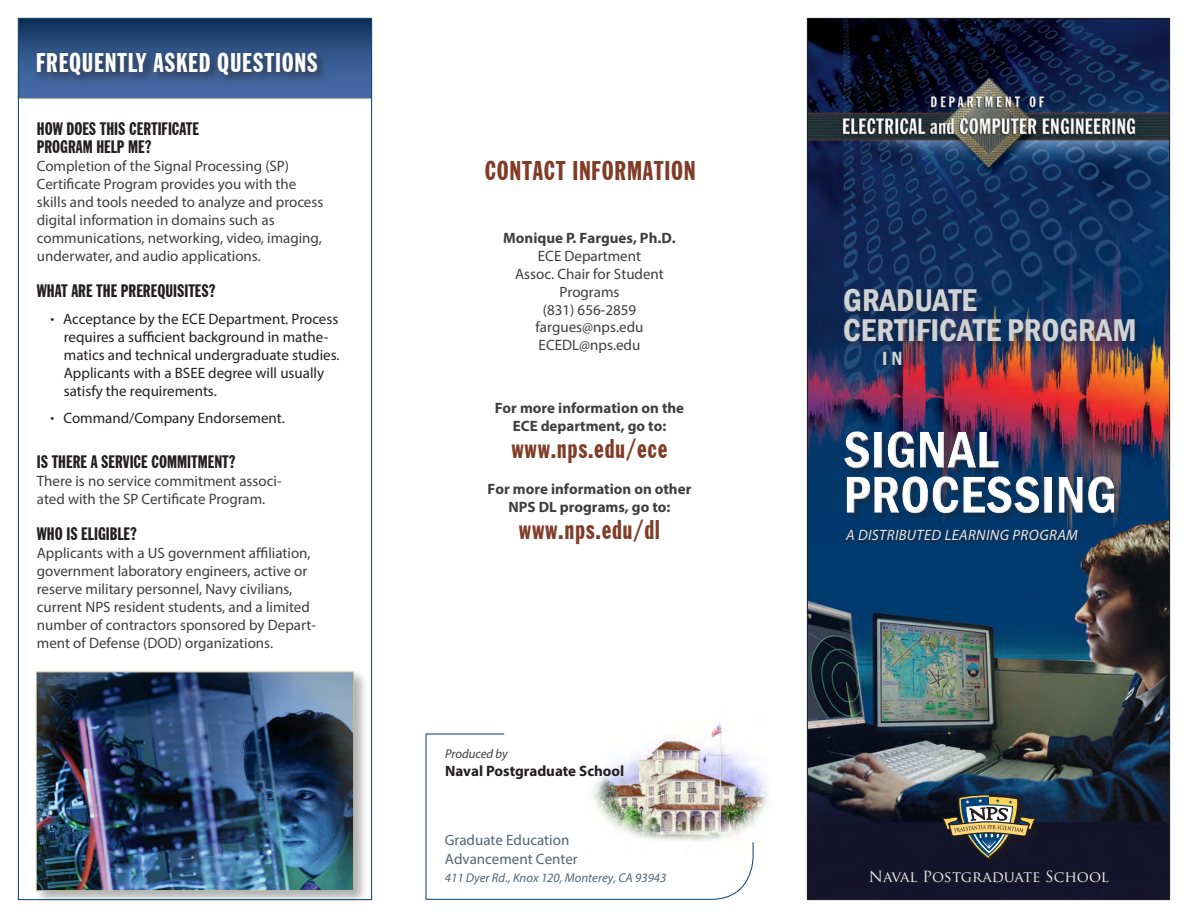
<style>
.page{position:relative;width:1188px;height:918px;background:#fff}
.page>*{position:absolute;margin:0;border:0;box-sizing:border-box;transform-origin:0 0}
.t1{font:600 condensed 54px/45px "Franklin Gothic";color:#fff}
.Header_1_-_cover_Fra{font:600 condensed 32.4px "Franklin Gothic";color:#d1d2d4}
.Header_2__Column_Hea{font:extra-condensed 27px "Franklin Gothic BT";letter-spacing:.025em;color:#803c27}
.Header_2__Column_Hea-2{font:extra-condensed 27px "Franklin Gothic BT";letter-spacing:.025em;color:#fff}
.t2{font:600 condensed 19.65px "Franklin Gothic";color:#d1d2d4}
.Header_4{font:extra-condensed 18px/18px "Franklin Gothic BT";color:#231f20}
.body{font:15px/18px "Myriad Pro";color:#3e3e3f}
.bullets_-_generic{font:15px/18px "Myriad Pro";color:#231f20}
.Header_2__Column_Hea-3{font:15px/17.9px "Myriad Pro";color:#3e3e3f;text-align:center}
.Header_2__Column_Hea-4{font:700 15px/18px "Myriad Pro";color:#3e3e3f;text-align:center}
.body_-_centered{font:15px/18.6px "Myriad Pro";color:#526573}
.Cover_Italics_text{font:italic 15px "Myriad Pro";letter-spacing:.025em;color:#e6e7e9}
.body_-_centered-2{font:700 15px "Myriad Pro";color:#231f20}
.t3{font:15px "Trajan Pro";color:#f2f3f4}
.body_-_centered-3{font:italic 12.75px "Myriad Pro";color:#526573}
.body_-_centered-4{font:italic 12.75px "Myriad Pro";letter-spacing:-.005em;color:#3e3e3f}
.s1{font-size:13.5px}
.s2{font-weight:700}
</style>
<div class="page">
<img style="left:809px;top:20px;width:359px;height:878px">
<div style="left:18px;top:18px;width:354px;height:81px;background:linear-gradient(to bottom,#113761,#4f74b1)"></div>
<div style="left:18px;top:18px;width:354px;height:81px;border:1px solid #c5bfa2"></div>
<div style="left:33px;top:49px;width:296px;height:38px;background:#231f20;opacity:.65"></div>
<div style="left:944px;top:796px;width:100px;height:71px;background:#231f20;opacity:.4"></div>
<svg style="left:942px;top:794px;width:94px;height:66px;background:#585953"></svg>
<div style="left:34px;top:669px;width:334px;height:236px;background:#231f20;opacity:.35"></div>
<img style="left:38px;top:674px;width:314px;height:215px">
<div style="left:36px;top:672px;width:318px;height:219px;border:1px solid #c5bfa2"></div>
<img style="left:711px;top:722px;width:56px;height:102px">
<svg style="left:425px;top:733px;width:329px;height:167px"></svg>
<div style="left:845px;top:433px;width:277px;height:88px;background:#231f20;opacity:.32"></div>
<div style="left:842px;top:430px;width:274px;height:82px;background:#fff;opacity:.75"></div>
<img style="left:842px;top:432px;width:274px;height:83px">
<div style="left:845px;top:291px;width:138px;height:28px;background:#231f20;opacity:.35"></div>
<div style="left:845px;top:321px;width:296px;height:28px;background:#231f20;opacity:.35"></div>
<div style="left:883px;top:354px;width:25px;height:18px;background:#231f20;opacity:.35"></div>
<div style="left:872px;top:870px;width:240px;height:15px;background:#151429"></div>
<div style="left:844px;top:529px;width:238px;height:15px;background:#231f20;opacity:.8"></div>
<p class="Header_2__Column_Hea-2" style="left:36px;top:47px;width:283px">FREQUENTLY ASKED QUESTIONS</p>
<p class="Header_4" style="left:37px;top:120px;width:164px">HOW DOES THIS CERTIFICATE<br>PROGRAM HELP ME?</p>
<p class="body" style="left:37px;top:157px;width:288px">Completion of the Signal Processing (SP)<br>Certificate Program provides you with the skills and tools needed to analyze and process digital information in domains such as communications, networking, video, imaging, underwater, and audio applications.</p>
<p class="Header_4" style="left:37px;top:282px;width:180px">WHAT ARE THE PREREQUISITES?</p>
<p class="bullets_-_generic" style="left:64px;top:310px;width:277px;text-indent:-13px"><span class="s1">•</span> Acceptance by the ECE Department. Process requires a sufficient background in mathe&shy;matics and technical undergraduate studies.<br>Applicants with a BSEE degree will usually satisfy the requirements.</p>
<p class="bullets_-_generic" style="left:50px;top:409px;width:236px"><span class="s1">•</span> Command/Company Endorsement.</p>
<p class="Header_4" style="left:37px;top:453px;width:200px">IS THERE A SERVICE COMMITMENT?</p>
<p class="body" style="left:37px;top:472px;width:246px">There is no service commitment associ&shy;ated with the SP Certificate Program.</p>
<p class="Header_4" style="left:37px;top:525px;width:102px">WHO IS ELIGIBLE?</p>
<p class="body" style="left:37px;top:544px;width:281px">Applicants with a US government affiliation, government laboratory engineers, active or reserve military personnel, Navy civilians, current NPS resident students, and a limited number of contractors sponsored by Depart&shy;ment of Defense (DOD) organizations.</p>
<p class="Header_2__Column_Hea" style="left:485px;top:155px;width:212px">CONTACT INFORMATION</p>
<p class="Header_2__Column_Hea-3" style="left:503px;top:229px;width:174px"><span class="s2">Monique P. Fargues, Ph.D.<br></span>ECE Department<br>Assoc. Chair for Student<br>Programs<br>(831) 656-2859 fargues@nps.edu<br>ECEDL@nps.edu</p>
<p class="Header_2__Column_Hea-4" style="left:495px;top:398px;width:191px">For more information on the<br>ECE department, go to:</p>
<p class="Header_2__Column_Hea" style="left:511px;top:433px;width:158px">www.nps.edu/ece</p>
<p class="Header_2__Column_Hea-4" style="left:488px;top:479px;width:205px">For more information on other<br>NPS DL programs, go to:</p>
<p class="Header_2__Column_Hea" style="left:519px;top:514px;width:143px">www.nps.edu/dl</p>
<p class="body_-_centered-4" style="left:445px;top:746px;width:64px">Produced by</p>
<p class="body_-_centered-2" style="left:445px;top:761px;width:181px">Naval Postgraduate School</p>
<p class="body_-_centered" style="left:445px;top:831px;width:135px">Graduate Education<br>Advancement Center</p>
<p class="body_-_centered-3" style="left:445px;top:870px;width:223px">411 Dyer Rd., Knox 120, Monterey, CA 93943</p>
<p class="Header_1_-_cover_Fra" style="left:843px;top:279px;width:135px">GRADUATE</p>
<p class="Header_1_-_cover_Fra" style="left:843px;top:309px;width:295px">CERTIFICATE PROGRAM</p>
<p class="t2" style="left:882px;top:345px;width:22px">IN</p>
<h1 class="t1" style="left:843px;top:427px;width:275px">SIGNAL<br>PROCESSING</h1>
<p class="Cover_Italics_text" style="left:846px;top:526px;width:233px">A DISTRIBUTED LEARNING PROGRAM</p>
<p class="t3" style="left:869px;top:867px;width:241px">Naval Postgraduate School</p>
</div>
